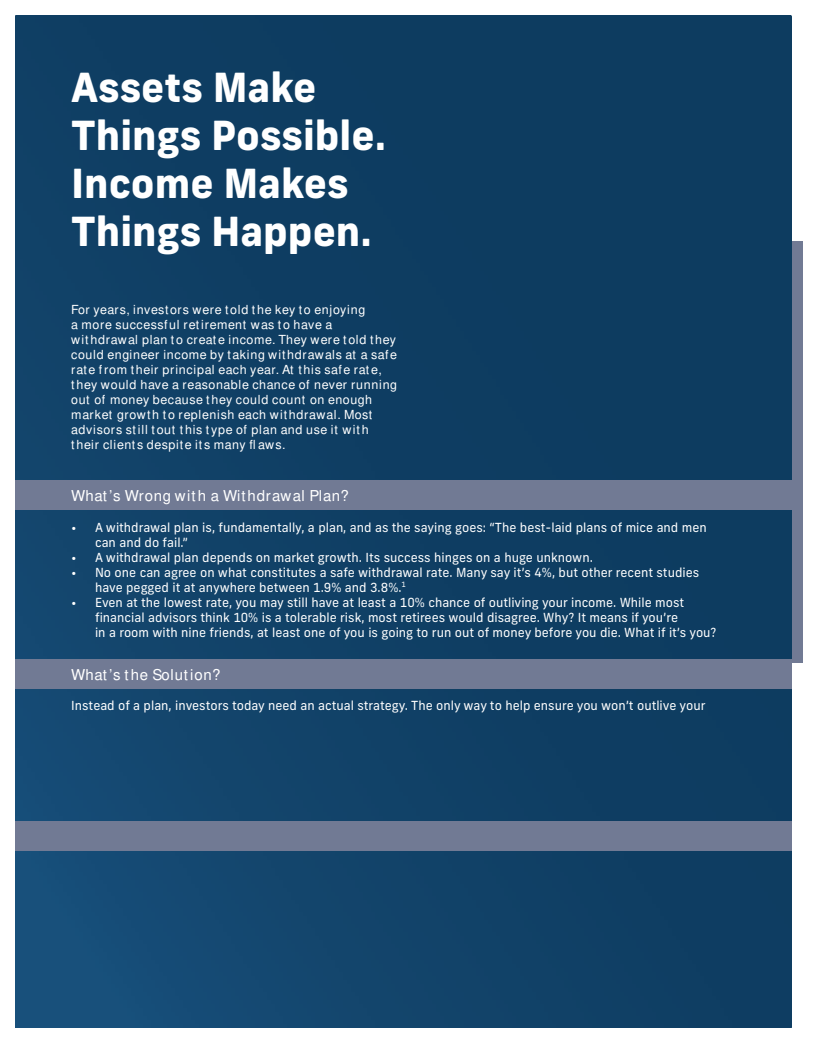
<style>
.page{position:relative;width:818px;height:1043px;background:#fff}
.page>*{position:absolute;margin:0;border:0;box-sizing:border-box;transform-origin:0 0}
.t1{font:800 40px/48px "New Frank";color:#fff}
.t2{font:700 15px "New Frank";letter-spacing:.05em;color:#fff}
.t3{font:12.5px/15px "New Frank";color:#fff}
.t4{font:700 12.5px/15px "New Frank";letter-spacing:.05em;color:#fff}
</style>
<div class="page">
<div style="left:791px;top:241px;width:12px;height:422px;background:#717a94"></div>
<img style="left:15px;top:15px;width:776px;height:1013px">
<div style="left:15px;top:480px;width:776px;height:30px;background:#717a94"></div>
<div style="left:15px;top:659px;width:776px;height:29px;background:#717a94"></div>
<div style="left:15px;top:820px;width:776px;height:30px;background:#717a94"></div>
<h1 class="t1" style="left:71px;top:67px;width:316px">Assets Make<br>Things Possible.<br>Income Makes<br>Things Happen.</h1>
<p class="t4" style="left:71px;top:303px;width:327px">For years, investors were told the key to enjoying<br>a more successful retirement was to have a withdrawal plan to create income. They were told they could engineer income by taking withdrawals at a safe rate from their principal each year. At this safe rate, they would have a reasonable chance of never running out of money because they could count on enough market growth to replenish each withdrawal. Most advisors still tout this type of plan and use it with their clients despite its many fl aws.</p>
<p class="t2" style="left:71px;top:490px;width:279px">What’s Wrong with a Withdrawal Plan?</p>
<p class="t3" style="left:95px;top:520px;width:613px;text-indent:-24px">• A withdrawal plan is, fundamentally, a plan, and as the saying goes: “The best-laid plans of mice and men can and do fail.”</p>
<p class="t3" style="left:71px;top:550px;width:523px">• A withdrawal plan depends on market growth. Its success hinges on a huge unknown.</p>
<p class="t3" style="left:95px;top:565px;width:605px;text-indent:-24px">• No one can agree on what constitutes a safe withdrawal rate. Many say it’s 4%, but other recent studies have pegged it at anywhere between 1.9% and 3.8%.<sup>1</sup></p>
<p class="t3" style="left:95px;top:595px;width:623px;text-indent:-24px">• Even at the lowest rate, you may still have at least a 10% chance of outliving your income. While most financial advisors think 10% is a tolerable risk, most retirees would disagree. Why? It means if you’re<br>in a room with nine friends, at least one of you is going to run out of money before you die. What if it’s you?</p>
<p class="t2" style="left:71px;top:668px;width:151px">What’s the Solution?</p>
<p class="t3" style="left:71px;top:699px;width:635px">Instead of a plan, investors today need an actual strategy. The only way to help ensure you won’t outlive your</p>
</div>
